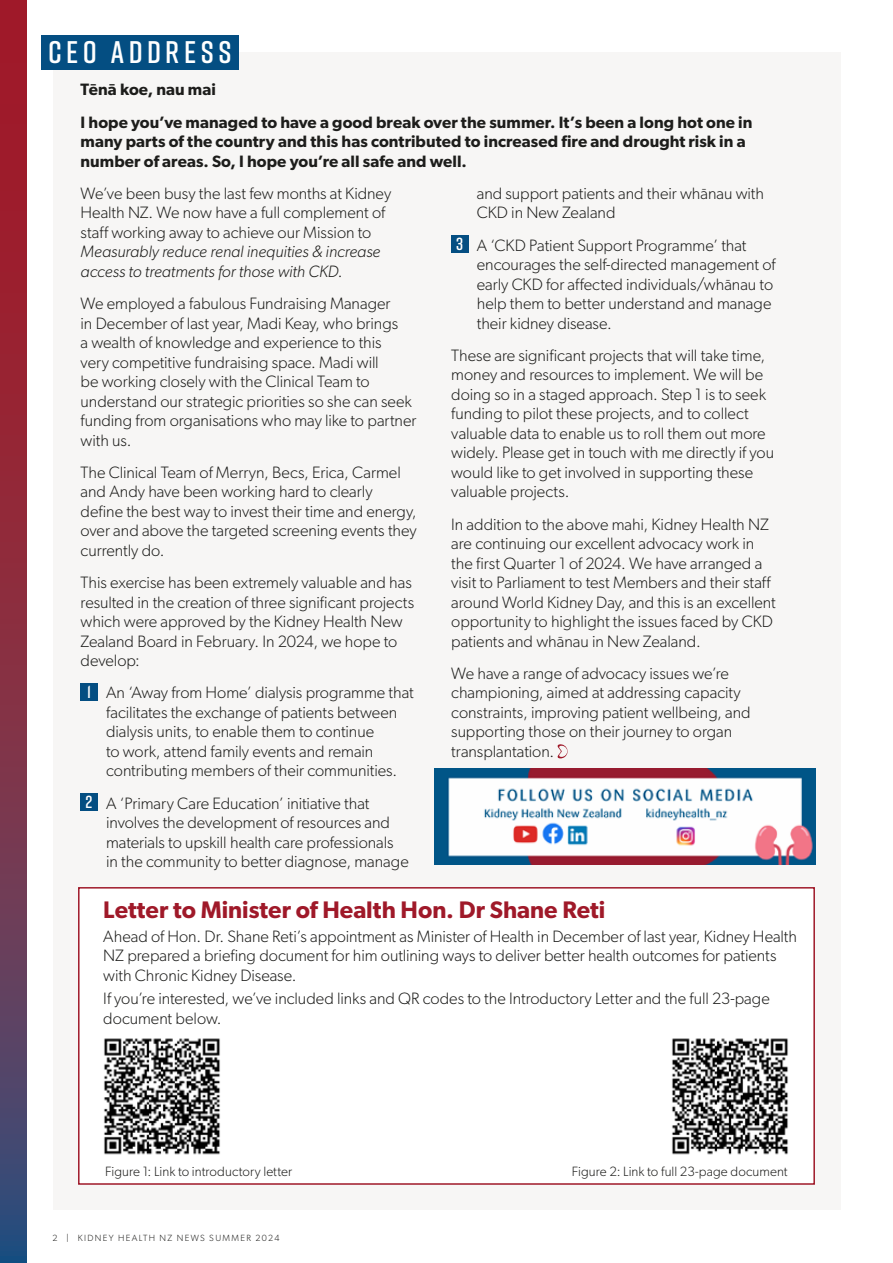
<style>
.page{position:relative;width:893px;height:1263px;background:#fff}
.page>*{position:absolute;margin:0;border:0;box-sizing:border-box;transform-origin:0 0}
.t1{font:600 31.2px "Rift";letter-spacing:.145em;color:#fff}
.t2{font:600 24px "Gibson";color:#9f1929}
.t3{font:300 16.5px/19.5px "Gibson";color:#1d1d1b}
.t4{font:600 16.5px/32.2px "Gibson";letter-spacing:.005em;color:#1d1d1b}
.t5{font:italic 300 16.5px/19.5px "Gibson";color:#1d1d1b}
.t6{font:300 13.5px "Gibson";letter-spacing:.005em;color:#1d1d1b}
.t7{font:300 9px "Gibson";letter-spacing:.15em;color:#1d1d1b}
.s1{font-style:normal}
.s2{font-family:"Rift";font-weight:600;font-size:17.55px;color:#fff}
</style>
<div class="page">
<svg style="left:0;top:0;width:26px;height:1263px;background:#7d3047"></svg>
<div style="left:53px;top:53px;width:787px;height:1157px;background:#f7f6f5"></div>
<img style="left:435px;top:768px;width:381px;height:96px">
<div style="left:81px;top:684px;width:17px;height:17px;background:#044e82"></div>
<div style="left:81px;top:794px;width:17px;height:17px;background:#044e82"></div>
<div style="left:451px;top:236px;width:17px;height:17px;background:#044e82"></div>
<svg style="left:557px;top:744px;width:11px;height:14px"></svg>
<div style="left:41px;top:35px;width:198px;height:35px;background:#044e82"></div>
<div style="left:78px;top:887px;width:737px;height:298px;background:#fff;border:2px solid #9f1929"></div>
<img style="left:104px;top:1038px;width:116px;height:117px">
<img style="left:672px;top:1038px;width:116px;height:117px">
<h1 class="t1" style="left:48px;top:30px;width:185px">CEO ADDRESS</h1>
<p class="t4" style="left:81px;top:73px;width:673px">Tēnā koe, nau mai<br>I hope you’ve managed to have a good break over the summer. It’s been a long hot one in</p>
<p class="t4" style="left:81px;top:131px;width:666px;line-height:19.5px">many parts of the country and this has contributed to increased fire and drought risk in a number of areas. So, I hope you’re all safe and well.</p>
<p class="t3" style="left:81px;top:183px;width:312px">We’ve been busy the last few months at Kidney<br>Health NZ. We now have a full complement of staff working away to achieve our Mission to</p>
<p class="t5" style="left:81px;top:242px;width:301px">Measurably reduce renal inequities &amp; increase access to treatments for those with CKD<span class="s1">.</span></p>
<p class="t3" style="left:81px;top:293px;width:337px">We employed a fabulous Fundraising Manager<br>in December of last year, Madi Keay, who brings<br>a wealth of knowledge and experience to this<br>very competitive fundraising space. Madi will<br>be working closely with the Clinical Team to understand our strategic priorities so she can seek funding from organisations who may like to partner with us.</p>
<p class="t3" style="left:81px;top:462px;width:338px">The Clinical Team of Merryn, Becs, Erica, Carmel and Andy have been working hard to clearly define the best way to invest their time and energy, over and above the targeted screening events they currently do.</p>
<p class="t3" style="left:81px;top:573px;width:335px">This exercise has been extremely valuable and has resulted in the creation of three significant projects which were approved by the Kidney Health New Zealand Board in February. In 2024, we hope to develop:</p>
<p class="t3" style="left:106px;top:683px;width:309px;text-indent:-19px"><span class="s2">1</span> An ‘Away from Home’ dialysis programme that facilitates the exchange of patients between dialysis units, to enable them to continue<br>to work, attend family events and remain contributing members of their communities.</p>
<p class="t3" style="left:106px;top:793px;width:304px;text-indent:-20px"><span class="s2">2</span> A ‘Primary Care Education’ initiative that involves the development of resources and materials to upskill health care professionals in the community to better diagnose, manage</p>
<p class="t3" style="left:477px;top:183px;width:289px">and support patients and their whānau with<br>CKD in New Zealand</p>
<p class="t3" style="left:477px;top:235px;width:300px;text-indent:-21px"><span class="s2">3</span> A ‘CKD Patient Support Programme’ that encourages the self-directed management of early CKD for affected individuals/whānau to help them to better understand and manage their kidney disease.</p>
<p class="t3" style="left:451px;top:345px;width:324px">These are significant projects that will take time, money and resources to implement. We will be doing so in a staged approach. Step 1 is to seek funding to pilot these projects, and to collect valuable data to enable us to roll them out more widely. Please get in touch with me directly if you would like to get involved in supporting these valuable projects.</p>
<p class="t3" style="left:451px;top:514px;width:326px">In addition to the above mahi, Kidney Health NZ are continuing our excellent advocacy work in the first Quarter 1 of 2024. We have arranged a visit to Parliament to test Members and their staff around World Kidney Day, and this is an excellent opportunity to highlight the issues faced by CKD patients and whānau in New Zealand.</p>
<p class="t3" style="left:451px;top:663px;width:301px">We have a range of advocacy issues we’re championing, aimed at addressing capacity constraints, improving patient wellbeing, and supporting those on their journey to organ transplantation.</p>
<h2 class="t2" style="left:103px;top:895px;width:503px">Letter to Minister of Health Hon. Dr Shane Reti</h2>
<p class="t3" style="left:103px;top:926px;width:695px">Ahead of Hon. Dr. Shane Reti’s appointment as Minister of Health in December of last year, Kidney Health<br>NZ prepared a briefing document for him outlining ways to deliver better health outcomes for patients with Chronic Kidney Disease.</p>
<p class="t3" style="left:103px;top:989px;width:668px">If you’re interested, we’ve included links and QR codes to the Introductory Letter and the full 23-page document below.</p>
<p class="t6" style="left:105px;top:1163px;width:189px">Figure 1: Link to introductory letter</p>
<p class="t6" style="left:572px;top:1163px;width:217px">Figure 2: Link to full 23-page document</p>
<p class="t7" style="left:53px;top:1232px;width:228px">2 | KIDNEY HEALTH NZ NEWS SUMMER 2024</p>
</div>
